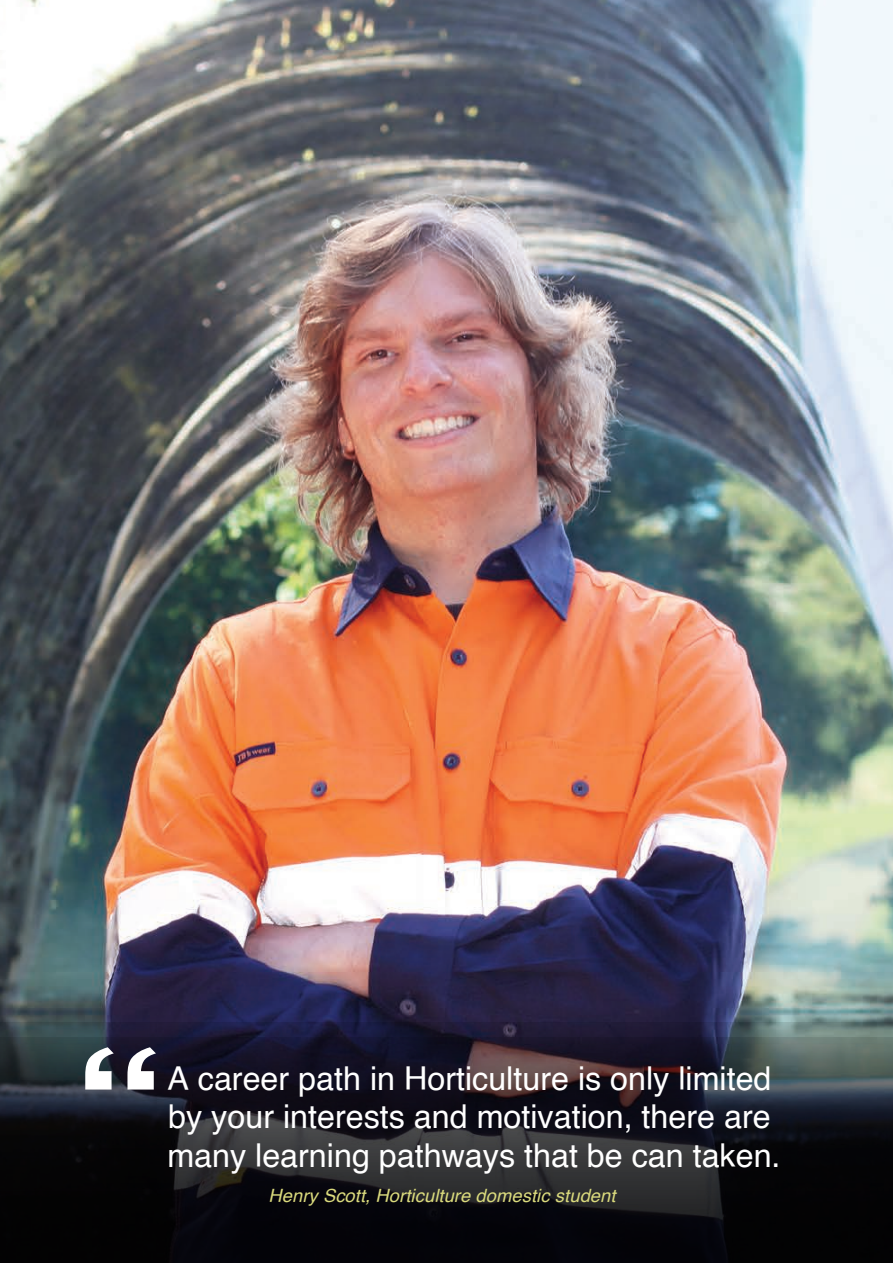
<style>
.page{position:relative;width:893px;height:1263px;background:#fff}
.page>*{position:absolute;margin:0;border:0;box-sizing:border-box;transform-origin:0 0}
.t1{font:180.45px "Arial";color:#fff;scale:1.55 1}
.t2{font:32.85px/38.7px "Helvetica";color:#fff}
.t3{font:italic 18.3px "Helvetica";letter-spacing:.005em;color:#dada7d}
</style>
<div class="page">
<img style="left:0;top:0;width:893px;height:1022px">
<svg style="left:0;top:1022px;width:893px;height:15px;background:#2f3449"></svg>
<svg style="left:0;top:1037px;width:893px;height:226px;background:#18181f"></svg>
<h1 class="t1" style="left:74px;top:991px;width:61px">“</h1>
<p class="t2" style="left:167px;top:1060px;width:615px">A career path in Horticulture is only limited by your interests and motivation, there are many learning pathways that be can taken.</p>
<p class="t3" style="left:268px;top:1181px;width:349px">Henry Scott, Horticulture domestic student</p>
</div>
